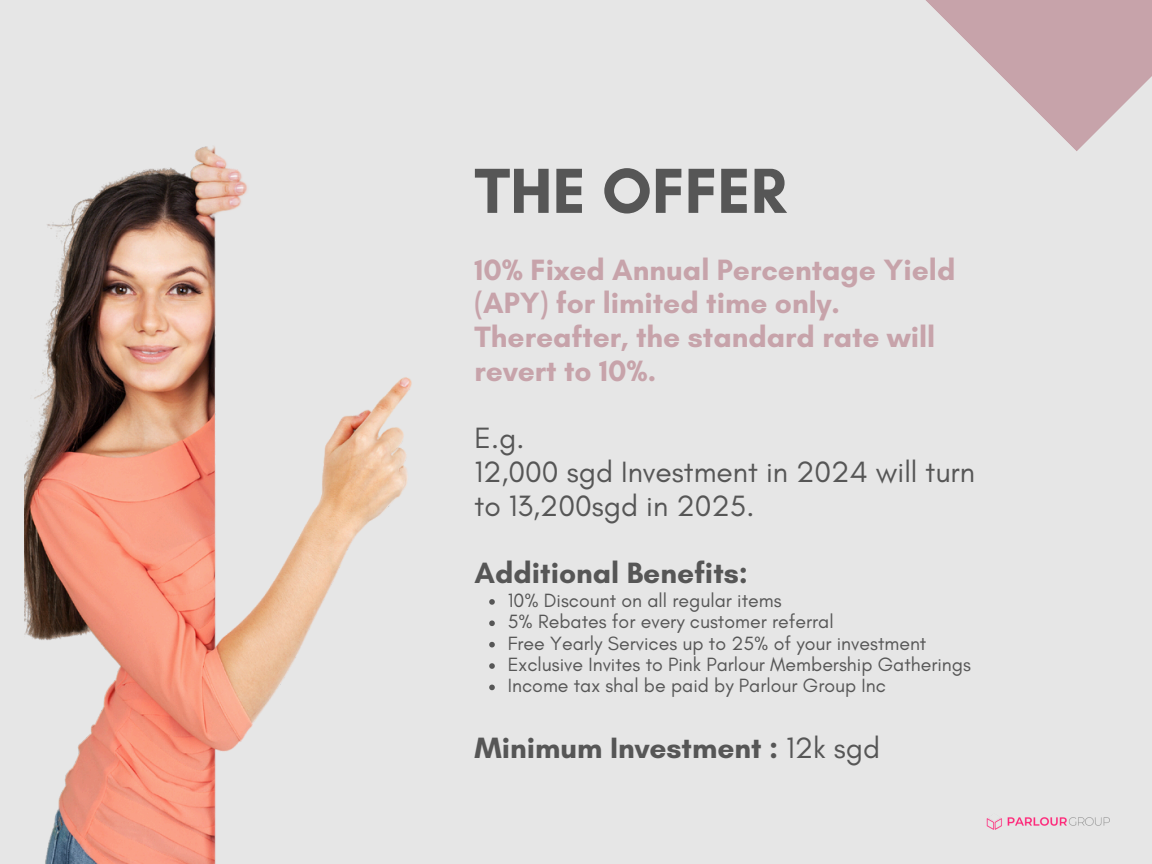
<style>
.page{position:relative;width:1152px;height:864px;background:#e6e6e6}
.page>*{position:absolute;margin:0;border:0;box-sizing:border-box;transform-origin:0 0}
.t1{font:700 64.8px "Glacial Indifference";color:#565656}
.t2{font:700 29.85px/33.8px "Glacial Indifference";color:#c7a3aa}
.t3{font:29.85px/33.8px "Glacial Indifference";color:#565656}
.t4{font:700 29.85px "Glacial Indifference";color:#565656}
.t5{font:19.5px "Glacial Indifference";color:#565656}
.s1{font-weight:400}
</style>
<div class="page">
<img style="left:25px;top:146px;width:469px;height:718px">
<svg style="left:489px;top:599px;width:6px;height:6px"></svg>
<svg style="left:489px;top:620px;width:6px;height:6px"></svg>
<svg style="left:489px;top:642px;width:6px;height:5px"></svg>
<svg style="left:489px;top:663px;width:6px;height:6px"></svg>
<svg style="left:489px;top:685px;width:6px;height:5px"></svg>
<svg style="left:926px;top:0;width:226px;height:151px;fill:#c7a3aa"></svg>
<img style="left:986px;top:817px;width:124px;height:13px">
<h3 class="t1" style="left:475px;top:151px;width:313px">THE OFFER</h3>
<h1 class="t2" style="left:475px;top:252px;width:482px">10% Fixed Annual Percentage Yield (APY) for limited time only.<br>Thereafter, the standard rate will revert to 10%.</h1>
<h2 class="t3" style="left:475px;top:421px;width:502px">E.g.<br>12,000 sgd Investment in 2024 will turn to 13,200sgd in 2025.</h2>
<h3 class="t4" style="left:475px;top:555px;width:275px">Additional Benefits:</h3>
<h2 class="t5" style="left:508px;top:588px;width:275px">10% Discount on all regular items</h2>
<p class="t5" style="left:508px;top:610px;width:327px">5% Rebates for every customer referral</p>
<p class="t5" style="left:508px;top:631px;width:420px">Free Yearly Services up to 25% of your investment</p>
<p class="t5" style="left:508px;top:653px;width:465px">Exclusive Invites to Pink Parlour Membership Gatherings</p>
<p class="t5" style="left:508px;top:674px;width:380px">Income tax shal be paid by Parlour Group Inc</p>
<p class="t4" style="left:475px;top:729px;width:407px">Minimum Investment : <span class="s1">12k sgd</span></p>
</div>
